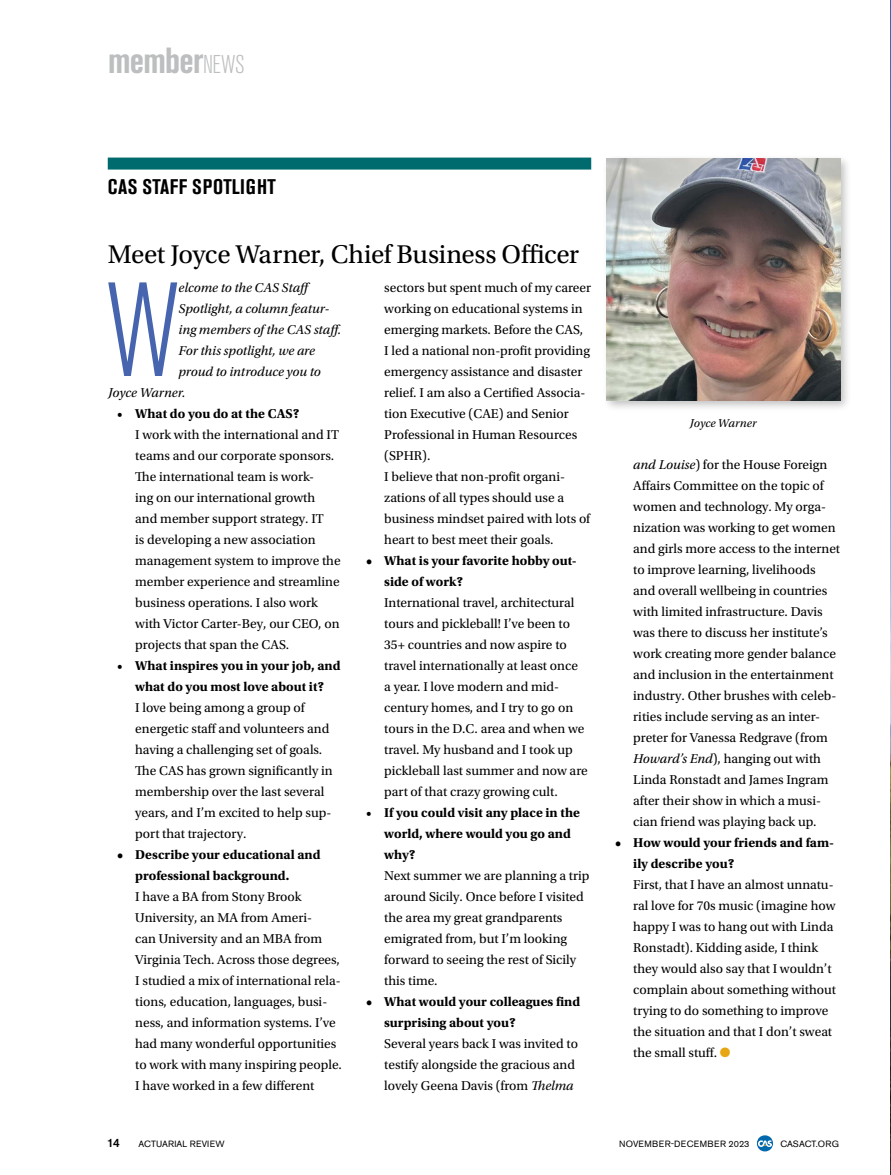
<style>
.page{position:relative;width:891px;height:1175px;background:#fff}
.page>*{position:absolute;margin:0;border:0;box-sizing:border-box;transform-origin:0 0}
.Dept-1st_Paragraph{font:300 condensed 132.45px "Akzidenz Grotesk Pro";color:#4764af}
.Dept-PgHead{font:700 condensed 36px "Akzidenz Grotesk Pro";letter-spacing:-.02em;color:#bcbec0}
.Dept-_Headline{font:27px "Utopia Std";letter-spacing:-.025em;color:#000}
.Dept-Head_Teal{font:700 condensed 21px "Akzidenz Grotesk Pro";letter-spacing:.03em;color:#000}
.Dept-Text_bullets{font:13.5px/21px "Utopia Std";color:#000}
.Dept-1st_Paragraph-2{font:italic 13.5px "Utopia Std";letter-spacing:-.005em;color:#000}
.Dept-Caption{font:italic 12px "Utopia Std";letter-spacing:.01em;color:#000}
.t1{font:500 12px "Akzidenz Grotesk Pro";color:#000}
.t2{font:9px "Akzidenz Grotesk Pro";letter-spacing:.03em;color:#000}
.t3{font:9px "Akzidenz Grotesk Pro";letter-spacing:.01em;color:#000}
.t4{font:9px "Akzidenz Grotesk Pro";letter-spacing:-.01em;color:#000}
.s1{font-weight:300;font-size:25.5px}
.s2{font-weight:700}
.s3{font-style:italic}
.s4{color:#e7a614}
</style>
<div class="page">
<div style="left:108px;top:158px;width:483px;height:12px;background:#006b6e"></div>
<div style="left:602px;top:154px;width:250px;height:258px;background:#000;opacity:.25"></div>
<img style="left:606px;top:159px;width:234px;height:242px">
<img style="left:890px;top:1px;width:1px;height:1173px">
<svg style="left:757px;top:1135px;width:16px;height:16px"></svg>
<p class="Dept-PgHead" style="left:108px;top:37px;width:138px">member<span class="s1">NEWS</span></p>
<p class="Dept-Head_Teal" style="left:108px;top:173px;width:169px">CAS STAFF SPOTLIGHT</p>
<p class="Dept-_Headline" style="left:108px;top:239px;width:473px">Meet Joyce Warner, Chief Business Officer</p>
<p class="Dept-1st_Paragraph" style="left:105px;top:244px;width:76px">W</p>
<p class="Dept-1st_Paragraph-2" style="left:179px;top:280px;width:135px">elcome to the CAS Staff</p>
<p class="Dept-Text_bullets" style="left:384px;top:277px;width:209px">sectors but spent much of my career working on educational systems in emerging markets. Before the CAS,<br>I led a national non-profit providing emergency assistance and disaster relief. I am also a Certified Associa&shy;tion Executive (CAE) and Senior<br>Professional in Human Resources (SPHR).<br>I believe that non-profit organi&shy;zations of all types should use a business mindset paired with lots of heart to best meet their goals.</p>
<p class="Dept-Text_bullets" style="left:384px;top:550px;width:205px;text-indent:-18px"><span class="s2">• What is your favorite hobby out&shy;side of work?<br></span>International travel, architectural tours and pickleball! I’ve been to<br>35+ countries and now aspire to travel internationally at least once a year. I love modern and mid&shy;century homes, and I try to go on tours in the D.C. area and when we travel. My husband and I took up pickleball last summer and now are part of that crazy growing cult.</p>
<p class="Dept-Text_bullets" style="left:384px;top:802px;width:207px;text-indent:-18px">• <span class="s2">If you could visit any place in the world, where would you go and why?<br></span>Next summer we are planning a trip around Sicily. Once before I visited the area my great grandparents emigrated from, but I’m looking forward to seeing the rest of Sicily this time.</p>
<p class="Dept-Text_bullets" style="left:384px;top:991px;width:198px;text-indent:-18px"><span class="s2">• What would your colleagues find surprising about you?<br></span>Several years back I was invited to testify alongside the gracious and lovely Geena Davis (from <span class="s3">Thelma</span></p>
<p class="Dept-1st_Paragraph-2" style="left:179px;top:301px;width:152px">Spotlight, a column featur-</p>
<p class="Dept-1st_Paragraph-2" style="left:179px;top:322px;width:165px">ing members of the CAS staff.</p>
<p class="Dept-1st_Paragraph-2" style="left:179px;top:343px;width:138px">For this spotlight, we are</p>
<p class="Dept-1st_Paragraph-2" style="left:179px;top:364px;width:144px">proud to introduce you to</p>
<p class="Dept-1st_Paragraph-2" style="left:108px;top:385px;width:79px">Joyce Warner.</p>
<p class="Dept-Text_bullets" style="left:135px;top:403px;width:207px;text-indent:-18px">• <span class="s2">What do you do at the CAS?<br></span>I work with the international and IT teams and our corporate sponsors.<br>The international team is work-<br>ing on our international growth and member support strategy. IT<br>is developing a new association management system to improve the member experience and streamline business operations. I also work with Victor Carter-Bey, our CEO, on projects that span the CAS.</p>
<p class="Dept-Text_bullets" style="left:135px;top:655px;width:207px;text-indent:-18px">• <span class="s2">What inspires you in your job, and what do you most love about it?<br></span>I love being among a group of energetic staff and volunteers and having a challenging set of goals.<br>The CAS has grown significantly in membership over the last several years, and I’m excited to help sup&shy;port that trajectory.</p>
<p class="Dept-Text_bullets" style="left:135px;top:844px;width:208px;text-indent:-18px"><span class="s2">• Describe your educational and professional background.<br></span>I have a BA from Stony Brook<br>University, an MA from Ameri-<br>can University and an MBA from<br>Virginia Tech. Across those degrees,<br>I studied a mix of international rela&shy;tions, education, languages, busi&shy;ness, and information systems. I’ve had many wonderful opportunities to work with many inspiring people.<br>I have worked in a few different</p>
<p class="Dept-Caption" style="left:690px;top:417px;width:68px">Joyce Warner</p>
<p class="Dept-Text_bullets" style="left:633px;top:454px;width:208px"><span class="s3">and Louise</span>) for the House Foreign Affairs Committee on the topic of women and technology. My orga&shy;nization was working to get women and girls more access to the internet to improve learning, livelihoods and overall wellbeing in countries with limited infrastructure. Davis was there to discuss her institute’s work creating more gender balance and inclusion in the entertainment industry. Other brushes with celeb&shy;rities include serving as an inter&shy;preter for Vanessa Redgrave (from <span class="s3">Howard’s End</span>), hanging out with Linda Ronstadt and James Ingram after their show in which a musi&shy;cian friend was playing back up.</p>
<p class="Dept-Text_bullets" style="left:633px;top:832px;width:204px;text-indent:-18px"><span class="s2">• How would your friends and fam&shy;ily describe you?<br></span>First, that I have an almost unnatu&shy;ral love for 70s music (imagine how happy I was to hang out with Linda<br>Ronstadt). Kidding aside, I think they would also say that I wouldn’t complain about something without trying to do something to improve the situation and that I don’t sweat the small stuff. <span class="s4">●</span></p>
<p class="t1" style="left:107px;top:1135px;width:15px">14</p>
<p class="t3" style="left:139px;top:1138px;width:87px">ACTUARIAL REVIEW</p>
<p class="t2" style="left:619px;top:1138px;width:132px">NOVEMBER-DECEMBER 2023</p>
<p class="t4" style="left:780px;top:1138px;width:60px">CASACT.ORG</p>
</div>
